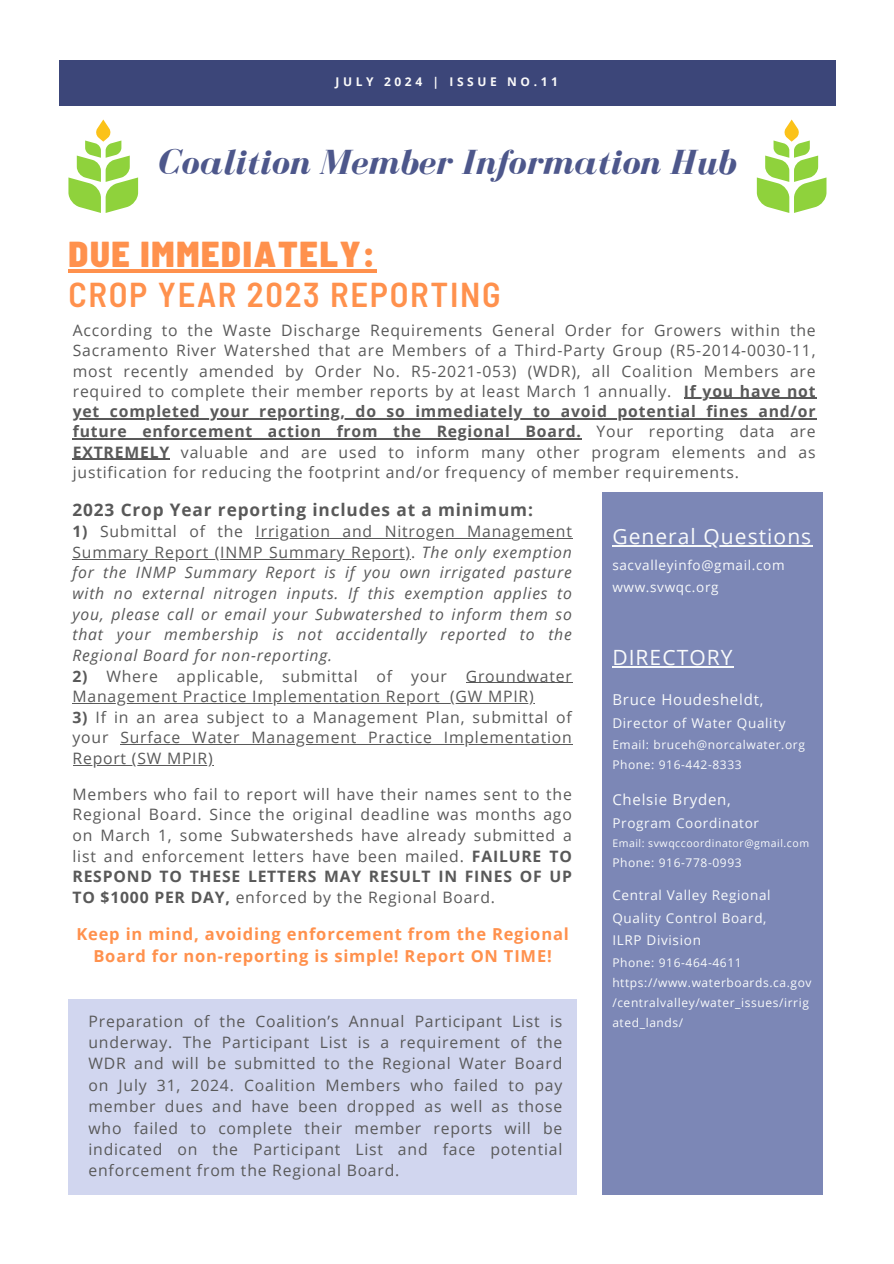
<style>
.page{position:relative;width:894px;height:1264px;background:#fff}
.page>*{position:absolute;margin:0;border:0;box-sizing:border-box;transform-origin:0 0}
.t1{font:italic 700 36px "Bodoni FLF";color:#4d578b}
.t2{font:900 semi-condensed 36px "Barlow";letter-spacing:.05em;color:#ff914d}
.t3{font:600 semi-condensed 34.5px "Barlow";letter-spacing:.05em;color:#ff914d}
.t4{font:21px "Open Sans";letter-spacing:.05em;color:#f8fafb}
.t5{font:700 17.25px "Open Sans";letter-spacing:.05em;color:#595959}
.t6{font:700 16.5px/21.3px "Open Sans";letter-spacing:.05em;color:#ff914d;text-align:center}
.t7{font:15.75px/20.7px "Open Sans";letter-spacing:.05em;color:#595959;text-align:justify}
.t8{font:italic 15.75px/20.7px "Open Sans";letter-spacing:.05em;color:#595959;text-align:justify}
.t9{font:700 15.75px "Open Sans";letter-spacing:.05em;color:#595959}
.t10{font:15px "Open Sans";letter-spacing:.05em;color:#f8fafb}
.t11{font:13.5px/22.5px "Open Sans";letter-spacing:.05em;color:#f8fafb}
.t12{font:12px/20px "Open Sans";letter-spacing:.05em;color:#f8fafb}
.t13{font:700 12px "Open Sans";letter-spacing:.3em;color:#fafafa}
.t14{font:10.5px "Open Sans";letter-spacing:.05em;color:#f8fafb}
.s1{font-weight:700}
.s2{font-style:normal}
</style>
<div class="page">
<div style="left:59px;top:60px;width:776px;height:45px;background:#3c4679"></div>
<svg style="left:756px;top:119px;width:70px;height:94px"></svg>
<div style="left:601px;top:492px;width:221px;height:702px;background:#7c87b6"></div>
<svg style="left:68px;top:119px;width:70px;height:94px"></svg>
<hr style="left:612px;top:545px;width:200px;height:2px;background:#f8fafb">
<hr style="left:612px;top:666px;width:121px;height:1px;background:#f8fafb">
<hr style="left:68px;top:269px;width:309px;height:3px;background:#ff914d">
<hr style="left:683px;top:398px;width:133px;height:1px;background:#595959">
<hr style="left:73px;top:418px;width:743px;height:1px;background:#595959">
<hr style="left:73px;top:438px;width:508px;height:1px;background:#595959">
<hr style="left:73px;top:458px;width:97px;height:2px;background:#595959">
<hr style="left:255px;top:538px;width:317px;height:1px;background:#595959">
<hr style="left:72px;top:558px;width:339px;height:1px;background:#595959">
<hr style="left:465px;top:682px;width:107px;height:1px;background:#595959">
<hr style="left:72px;top:703px;width:368px;height:1px;background:#595959">
<hr style="left:450px;top:703px;width:84px;height:1px;background:#595959">
<hr style="left:120px;top:744px;width:452px;height:1px;background:#595959">
<hr style="left:72px;top:765px;width:141px;height:1px;background:#595959">
<div style="left:68px;top:999px;width:509px;height:195px;background:#d1d6ef"></div>
<p class="t13" style="left:335px;top:73px;width:224px">JULY 2024 | ISSUE NO.11</p>
<p class="t1" style="left:157px;top:143px;width:580px">Coalition Member Information Hub</p>
<p class="t2" style="left:68px;top:231px;width:308px">DUE IMMEDIATELY:</p>
<p class="t3" style="left:68px;top:273px;width:433px">CROP YEAR 2023 REPORTING</p>
<p class="t7" style="left:73px;top:320px;width:744px;line-height:20.2px">According to the Waste Discharge Requirements General Order for Growers within the Sacramento River Watershed that are Members of a Third-Party Group (R5-2014-0030-11, most recently amended by Order No. R5-2021-053) (WDR), all Coalition Members are required to complete their member reports by at least March 1 annually.</p>
<p class="t9" style="left:683px;top:380px;width:133px">If you have not</p>
<p class="t9" style="left:73px;top:400px;width:744px">yet completed your reporting, do so immediately to avoid potential fines and/or</p>
<p class="t7" style="left:73px;top:421px;width:744px;line-height:20.2px"><span class="s1">future enforcement action from the Regional Board.</span> Your reporting data are <span class="s1">EXTREMELY</span> valuable and are used to inform many other program elements and as justification for reducing the footprint and/or frequency of member requirements.</p>
<p class="t5" style="left:72px;top:497px;width:462px">2023 Crop Year reporting includes at a minimum:</p>
<p class="t7" style="left:72px;top:520px;width:172px"><span class="s1">1)</span> Submittal of the</p>
<p class="t7" style="left:255px;top:520px;width:318px">Irrigation and Nitrogen Management</p>
<p class="t8" style="left:72px;top:541px;width:501px"><span class="s2">Summary Report (INMP Summary Report).</span> The only exemption for the INMP Summary Report is if you own irrigated pasture with no external nitrogen inputs. If this exemption applies to you, please call or email your Subwatershed to inform them so that your membership is not accidentally reported to the Regional Board for non-reporting.</p>
<p class="t7" style="left:72px;top:665px;width:501px"><span class="s1">2)</span> Where applicable, submittal of your Groundwater<br>Management Practice Implementation Report (GW MPIR)</p>
<p class="t7" style="left:72px;top:706px;width:500px"><span class="s1">3)</span> If in an area subject to a Management Plan, submittal of your Surface Water Management Practice Implementation Report (SW MPIR)</p>
<p class="t7" style="left:72px;top:783px;width:500px">Members who fail to report will have their names sent to the Regional Board. Since the original deadline was months ago on March 1, some Subwatersheds have already submitted a list and enforcement letters have been mailed. <span class="s1">FAILURE TO RESPOND TO THESE LETTERS MAY RESULT IN FINES OF UP TO $1000 PER DAY,</span> enforced by the Regional Board.</p>
<p class="t4" style="left:612px;top:521px;width:200px">General Questions</p>
<p class="t11" style="left:612px;top:553px;width:174px">sacvalleyinfo@gmail.com www.svwqc.org</p>
<h2 class="t4" style="left:612px;top:642px;width:122px">DIRECTORY</h2>
<h1 class="t10" style="left:612px;top:688px;width:152px">Bruce Houdesheldt,</h1>
<h5 class="t11" style="left:612px;top:711px;width:175px">Director of Water Quality</h5>
<h5 class="t12" style="left:612px;top:734px;width:194px">Email: bruceh@norcalwater.org</h5>
<h5 class="t12" style="left:612px;top:754px;width:131px">Phone: 916-442-8333</h5>
<h4 class="t10" style="left:612px;top:788px;width:120px">Chelsie Bryden,</h4>
<h5 class="t11" style="left:612px;top:811px;width:148px">Program Coordinator</h5>
<h6 class="t14" style="left:612px;top:836px;width:198px">Email: svwqccoordinator@gmail.com</h6>
<h3 class="t12" style="left:612px;top:852px;width:131px">Phone: 916-778-0993</h3>
<p class="t11" style="left:612px;top:883px;width:160px">Central Valley Regional<br>Quality Control Board,</p>
<p class="t11" style="left:612px;top:928px;width:90px">ILRP Division</p>
<p class="t12" style="left:612px;top:952px;width:131px">Phone: 916-464-4611</p>
<p class="t12" style="left:612px;top:972px;width:201px">https://www.waterboards.ca.gov /centralvalley/water_issues/irrig ated_lands/</p>
<p class="t6" style="left:76px;top:923px;width:494px">Keep in mind, avoiding enforcement from the Regional<br>Board for non-reporting is simple! Report ON TIME!</p>
<p class="t7" style="left:88px;top:1009px;width:475px;line-height:21.3px">Preparation of the Coalition’s Annual Participant List is underway. The Participant List is a requirement of the WDR and will be submitted to the Regional Water Board on July 31, 2024. Coalition Members who failed to pay member dues and have been dropped as well as those who failed to complete their member reports will be indicated on the Participant List and face potential enforcement from the Regional Board.</p>
</div>
